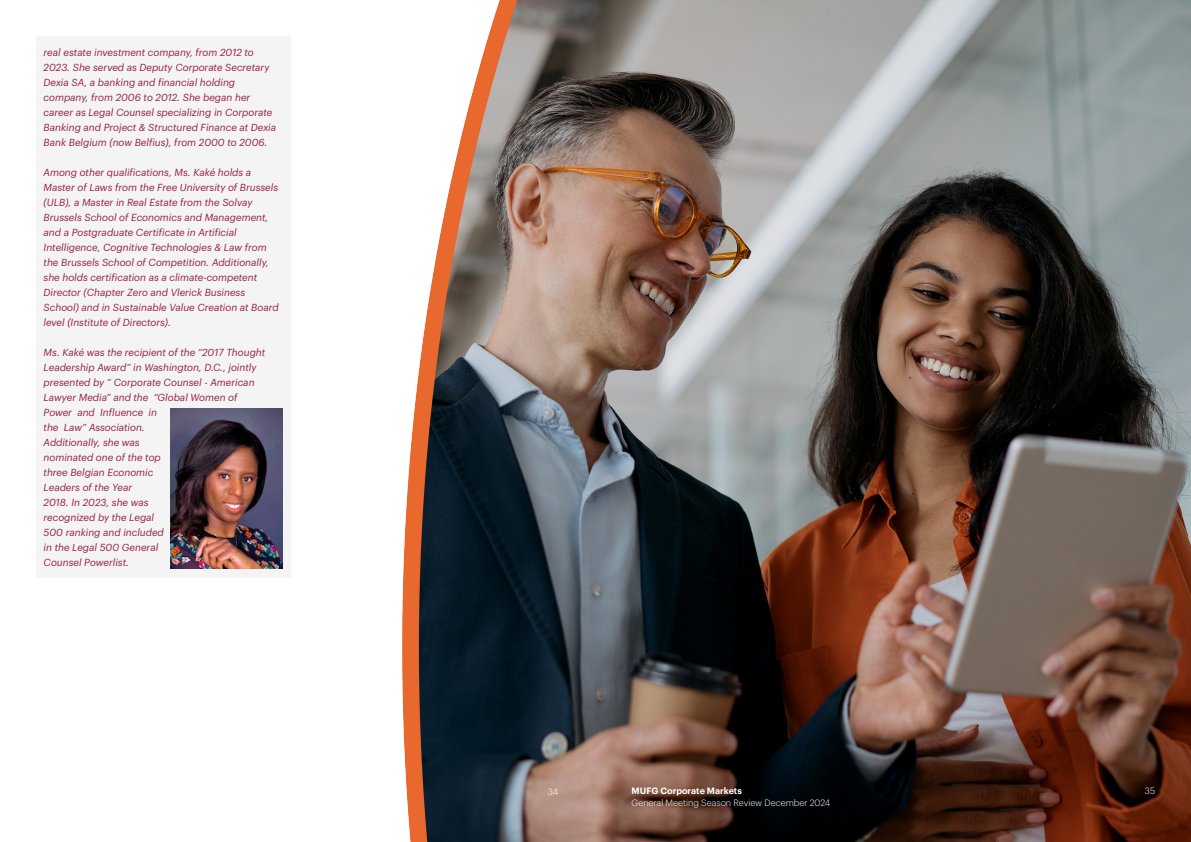
<style>
.page{position:relative;width:1191px;height:842px;background:#fff}
.page>*{position:absolute;margin:0;border:0;box-sizing:border-box;transform-origin:0 0}
.t1{font:italic 10px/15px "Graphik";color:#951f41}
.t2{font:300 9px "Graphik";color:#fff}
.t3{font:600 9px "Graphik";color:#fff}
</style>
<div class="page">
<img style="left:402px;top:0;width:789px;height:842px">
<div style="left:36px;top:36px;width:255px;height:541px;background:#f4f4f4"></div>
<img style="left:170px;top:409px;width:112px;height:160px">
<p class="t1" style="left:44px;top:44px;width:234px">real estate investment company, from 2012 to 2023. She served as Deputy Corporate Secretary Dexia SA, a banking and financial holding company, from 2006 to 2012. She began her career as Legal Counsel specializing in Corporate Banking and Project &amp; Structured Finance at Dexia Bank Belgium (now Belfius), from 2000 to 2006.</p>
<p class="t1" style="left:44px;top:164px;width:236px">Among other qualifications, Ms. Kaké holds a Master of Laws from the Free University of Brussels (ULB), a Master in Real Estate from the Solvay Brussels School of Economics and Management, and a Postgraduate Certificate in Artificial Intelligence, Cognitive Technologies &amp; Law from the Brussels School of Competition. Additionally, she holds certification as a climate-competent Director (Chapter Zero and Vlerick Business School) and in Sustainable Value Creation at Board level (Institute of Directors).</p>
<p class="t1" style="left:44px;top:344px;width:223px">Ms. Kaké was the recipient of the “2017 Thought<br>Leadership Award” in Washington, D.C., jointly presented by “ Corporate Counsel - American<br>Lawyer Media” and the “Global Women of<br>Power and Influence in<br>the Law” Association.<br>Additionally, she was<br>nominated one of the top<br>three Belgian Economic<br>Leaders of the Year<br>2018. In 2023, she was<br>recognized by the Legal<br>500 ranking and included<br>in the Legal 500 General<br>Counsel Powerlist.</p>
<p class="t2" style="left:547px;top:785px;width:12px">34</p>
<p class="t3" style="left:631px;top:784px;width:112px">MUFG Corporate Markets</p>
<p class="t2" style="left:1144px;top:784px;width:12px">35</p>
<p class="t2" style="left:631px;top:796px;width:200px">General Meeting Season Review December 2024</p>
</div>
